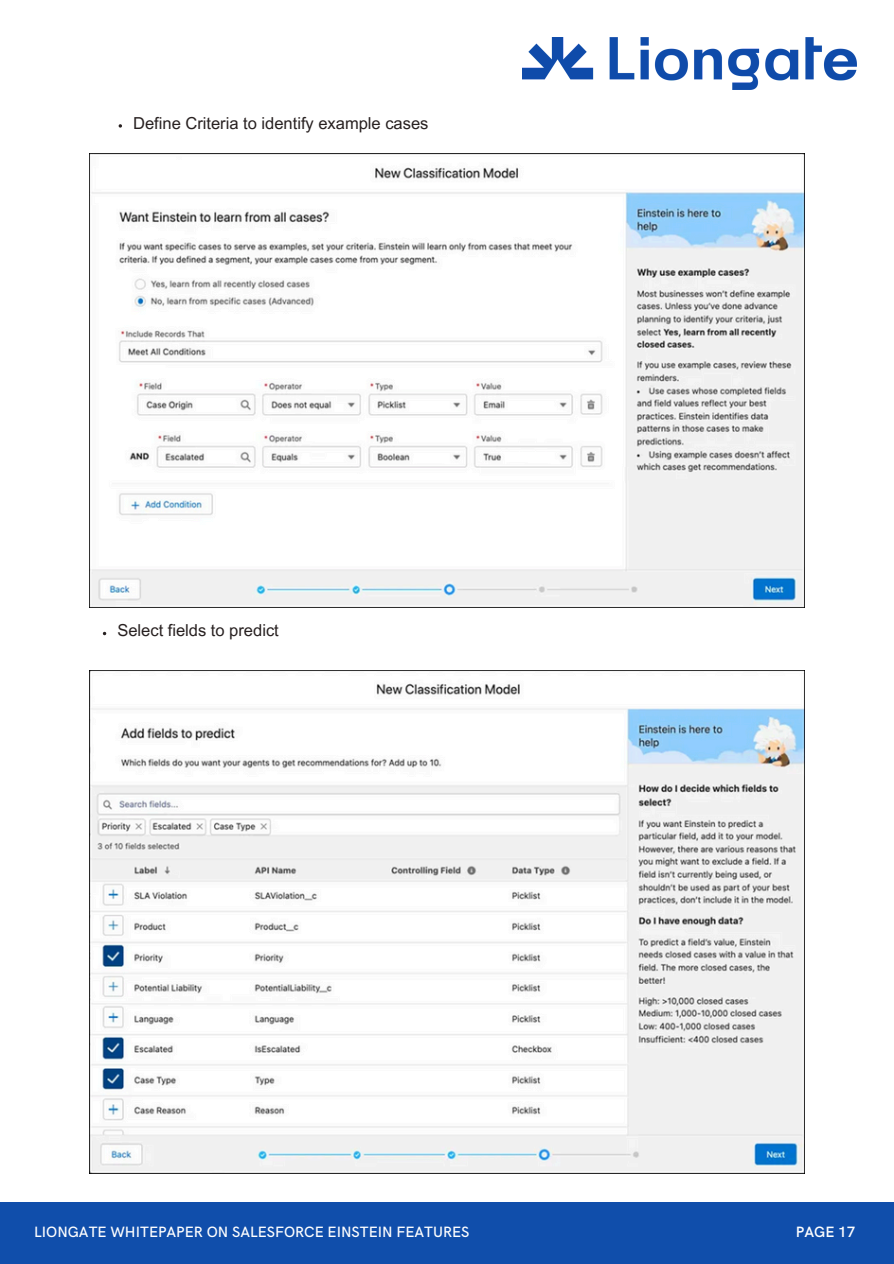
<style>
.page{position:relative;width:894px;height:1264px;background:#fff}
.page>*{position:absolute;margin:0;border:0;box-sizing:border-box;transform-origin:0 0}
.t1{font:16.5px "Arial MT Pro";color:#272020}
.t2{font:500 15px "HK Grotesk";color:#fff}
.t3{font:600 15px "HK Grotesk";color:#fff}
</style>
<div class="page">
<div style="left:0;top:1202px;width:893px;height:61px;background:#104eab"></div>
<img style="left:522px;top:38px;width:334px;height:51px">
<img style="left:89px;top:153px;width:715px;height:455px">
<img style="left:89px;top:670px;width:715px;height:503px">
<svg style="left:119px;top:124px;width:3px;height:4px"></svg>
<p class="t1" style="left:133px;top:117px;width:297px">Define Criteria to identify example cases</p>
<p class="t1" style="left:117px;top:624px;width:163px">Select fields to predict</p>
<h1 class="t2" style="left:34px;top:1223px;width:437px">LIONGATE WHITEPAPER ON SALESFORCE EINSTEIN FEATURES</h1>
<h1 class="t3" style="left:795px;top:1223px;width:61px">PAGE 17</h1>
</div>
